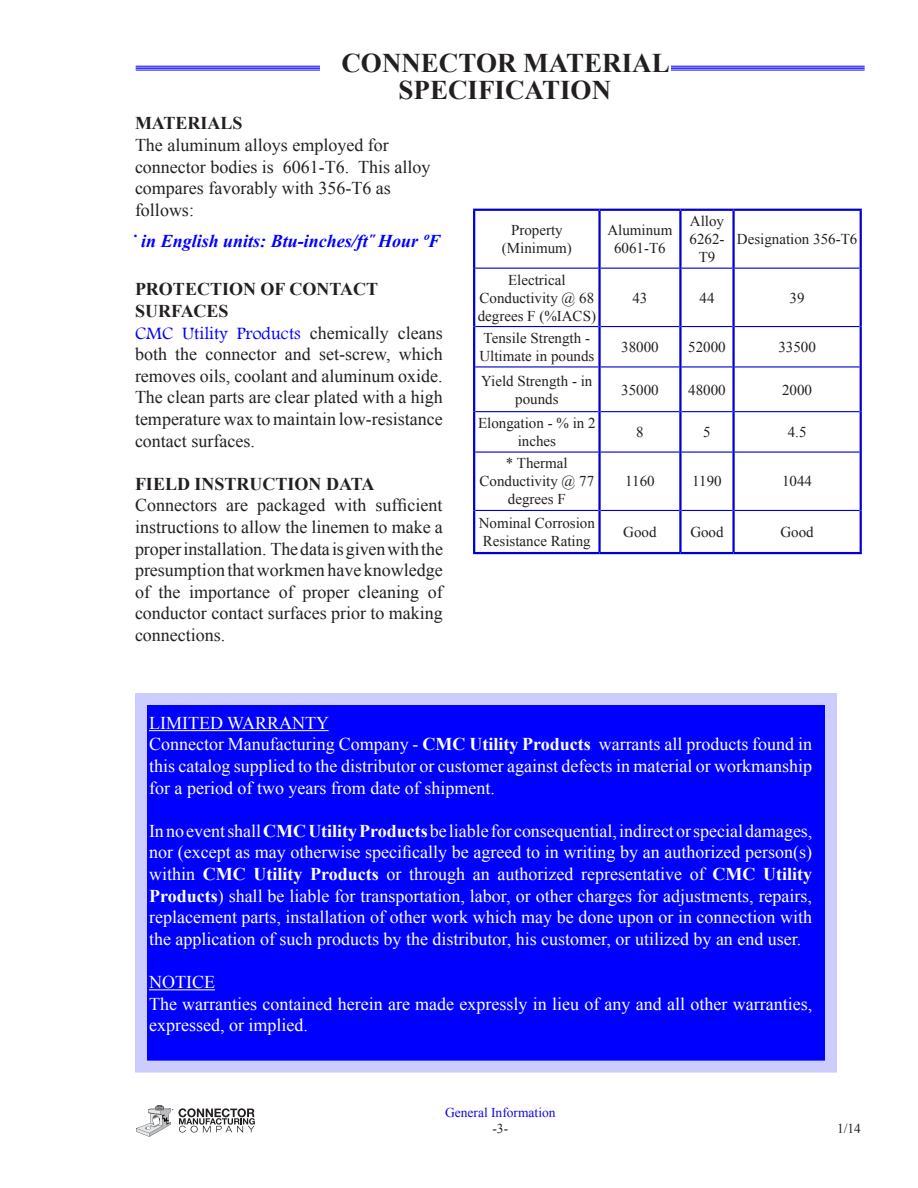
<style>
.page{position:relative;width:918px;height:1188px;background:#fff}
.page>*{position:absolute;margin:0;border:0;box-sizing:border-box;transform-origin:0 0}
.t1{font:700 27px "Times New Roman";color:#231f20}
.t2{font:18px/21.6px "Times New Roman";color:#fff;text-align:justify}
.Body_Text{font:18px/21.6px "Times New Roman";color:#231f20;text-align:justify}
.heading_3{font:700 18px/21.6px "Times New Roman";color:#231f20}
.t3{font:italic 700 18px "Times New Roman";color:#00f}
.t4{font:15px/18px "Times New Roman";color:#231f20;text-align:center}
.t5{font:13.5px "Times New Roman";color:#1609dd}
.t6{font:13.5px "Times New Roman";color:#231f20}
.s1{font-family:"Footlight MT Light";color:#0000f9}
.s2{font-weight:700}
</style>
<div class="page">
<hr style="left:136px;top:66px;width:729px;height:1px;background:#00f">
<hr style="left:136px;top:67px;width:729px;height:2px;background:#00f">
<hr style="left:136px;top:70px;width:729px;height:1px;background:#00f">
<svg style="left:179px;top:1108px;width:76px;height:25px"></svg>
<svg style="left:136px;top:1105px;width:37px;height:32px"></svg>
<hr style="left:473px;top:209px;width:127px;height:2px;background:#0000d4">
<hr style="left:600px;top:209px;width:80px;height:2px;background:#0000d4">
<hr style="left:680px;top:209px;width:54px;height:2px;background:#0000d4">
<hr style="left:734px;top:209px;width:128px;height:2px;background:#0000d4">
<hr style="left:475px;top:268px;width:123px;height:1px;background:#0000d4">
<hr style="left:601px;top:268px;width:78px;height:1px;background:#0000d4">
<hr style="left:682px;top:268px;width:50px;height:1px;background:#0000d4">
<hr style="left:735px;top:268px;width:125px;height:1px;background:#0000d4">
<hr style="left:475px;top:326px;width:123px;height:1px;background:#0000d4">
<hr style="left:601px;top:326px;width:78px;height:1px;background:#0000d4">
<hr style="left:682px;top:326px;width:50px;height:1px;background:#0000d4">
<hr style="left:735px;top:326px;width:125px;height:1px;background:#0000d4">
<hr style="left:475px;top:366px;width:123px;height:2px;background:#0000d4">
<hr style="left:601px;top:366px;width:78px;height:2px;background:#0000d4">
<hr style="left:682px;top:366px;width:50px;height:2px;background:#0000d4">
<hr style="left:735px;top:366px;width:125px;height:2px;background:#0000d4">
<hr style="left:475px;top:411px;width:123px;height:1px;background:#0000d4">
<hr style="left:601px;top:411px;width:78px;height:1px;background:#0000d4">
<hr style="left:682px;top:411px;width:50px;height:1px;background:#0000d4">
<hr style="left:735px;top:411px;width:125px;height:1px;background:#0000d4">
<hr style="left:475px;top:451px;width:123px;height:2px;background:#0000d4">
<hr style="left:601px;top:451px;width:78px;height:2px;background:#0000d4">
<hr style="left:682px;top:451px;width:50px;height:2px;background:#0000d4">
<hr style="left:735px;top:451px;width:125px;height:2px;background:#0000d4">
<hr style="left:475px;top:510px;width:123px;height:1px;background:#0000d4">
<hr style="left:601px;top:510px;width:78px;height:1px;background:#0000d4">
<hr style="left:682px;top:510px;width:50px;height:1px;background:#0000d4">
<hr style="left:735px;top:510px;width:125px;height:1px;background:#0000d4">
<hr style="left:473px;top:552px;width:127px;height:2px;background:#0000d4">
<hr style="left:600px;top:552px;width:80px;height:2px;background:#0000d4">
<hr style="left:680px;top:552px;width:54px;height:2px;background:#0000d4">
<hr style="left:734px;top:552px;width:128px;height:2px;background:#0000d4">
<hr style="left:473px;top:211px;width:2px;height:57px;background:#0000d4">
<hr style="left:473px;top:268px;width:2px;height:59px;background:#0000d4">
<hr style="left:473px;top:327px;width:2px;height:40px;background:#0000d4">
<hr style="left:473px;top:367px;width:2px;height:45px;background:#0000d4">
<hr style="left:473px;top:412px;width:2px;height:40px;background:#0000d4">
<hr style="left:473px;top:452px;width:2px;height:58px;background:#0000d4">
<hr style="left:473px;top:510px;width:2px;height:42px;background:#0000d4">
<hr style="left:598px;top:211px;width:3px;height:57px;background:#0000d4">
<hr style="left:679px;top:211px;width:3px;height:57px;background:#0000d4">
<hr style="left:732px;top:211px;width:3px;height:57px;background:#0000d4">
<hr style="left:860px;top:211px;width:2px;height:57px;background:#0000d4">
<hr style="left:598px;top:268px;width:3px;height:59px;background:#0000d4">
<hr style="left:679px;top:268px;width:3px;height:59px;background:#0000d4">
<hr style="left:732px;top:268px;width:3px;height:59px;background:#0000d4">
<hr style="left:860px;top:268px;width:2px;height:59px;background:#0000d4">
<hr style="left:598px;top:327px;width:3px;height:40px;background:#0000d4">
<hr style="left:679px;top:327px;width:3px;height:40px;background:#0000d4">
<hr style="left:732px;top:327px;width:3px;height:40px;background:#0000d4">
<hr style="left:860px;top:327px;width:2px;height:40px;background:#0000d4">
<hr style="left:598px;top:367px;width:3px;height:45px;background:#0000d4">
<hr style="left:679px;top:367px;width:3px;height:45px;background:#0000d4">
<hr style="left:732px;top:367px;width:3px;height:45px;background:#0000d4">
<hr style="left:860px;top:367px;width:2px;height:45px;background:#0000d4">
<hr style="left:598px;top:412px;width:3px;height:40px;background:#0000d4">
<hr style="left:679px;top:412px;width:3px;height:40px;background:#0000d4">
<hr style="left:732px;top:412px;width:3px;height:40px;background:#0000d4">
<hr style="left:860px;top:412px;width:2px;height:40px;background:#0000d4">
<hr style="left:598px;top:452px;width:3px;height:58px;background:#0000d4">
<hr style="left:679px;top:452px;width:3px;height:58px;background:#0000d4">
<hr style="left:732px;top:452px;width:3px;height:58px;background:#0000d4">
<hr style="left:860px;top:452px;width:2px;height:58px;background:#0000d4">
<hr style="left:598px;top:510px;width:3px;height:42px;background:#0000d4">
<hr style="left:679px;top:510px;width:3px;height:42px;background:#0000d4">
<hr style="left:732px;top:510px;width:3px;height:42px;background:#0000d4">
<hr style="left:860px;top:510px;width:2px;height:42px;background:#0000d4">
<div style="left:135px;top:693px;width:702px;height:380px;background:#00f;border:12px solid #ccf"></div>
<hr style="left:149px;top:730px;width:180px;height:1px;background:#fff">
<hr style="left:149px;top:989px;width:66px;height:1px;background:#fff">
<div style="left:320px;top:60px;width:351px;height:32px;background:#fff"></div>
<p class="t1" style="left:342px;top:44px;width:330px">CONNECTOR MATERIAL</p>
<p class="t1" style="left:399px;top:71px;width:214px">SPECIFICATION</p>
<p class="heading_3" style="left:135px;top:112px;width:109px">MATERIALS</p>
<p class="Body_Text" style="left:135px;top:134px;width:297px;text-align:left">The aluminum alloys employed for connector bodies is 6061-T6. This alloy compares favorably with 356-T6 as follows:</p>
<p class="t3" style="left:131px;top:228px;width:311px">˙ in English units: Btu-inches/ft˝ Hour ºF</p>
<p class="t4" style="left:502px;top:221px;width:72px">Property (Minimum)</p>
<p class="t4" style="left:607px;top:221px;width:67px">Aluminum<br>6061-T6</p>
<p class="t4" style="left:690px;top:212px;width:36px">Alloy<br>6262-<br>T9</p>
<p class="t4" style="left:737px;top:230px;width:122px">Designation 356-T6</p>
<p class="heading_3" style="left:135px;top:278px;width:245px">PROTECTION OF CONTACT<br>SURFACES</p>
<p class="Body_Text" style="left:135px;top:321px;width:309px"><span class="s1">CMC Utility Products</span> chemically cleans both the connector and set-screw, which removes oils, coolant and aluminum oxide.<br>The clean parts are clear plated with a high temperature wax to maintain low-resistance contact surfaces.</p>
<p class="heading_3" style="left:135px;top:472px;width:241px">FIELD INSTRUCTION DATA</p>
<p class="Body_Text" style="left:135px;top:494px;width:310px">Connectors are packaged with sufficient instructions to allow the linemen to make a proper installation. The data is given with the presumption that workmen have knowledge of the importance of proper cleaning of conductor contact surfaces prior to making connections.</p>
<p class="t4" style="left:478px;top:270px;width:120px">Electrical<br>Conductivity @ 68 degrees F (%IACS)</p>
<p class="t4" style="left:632px;top:288px;width:16px">43</p>
<p class="t4" style="left:700px;top:288px;width:16px">44</p>
<p class="t4" style="left:790px;top:288px;width:16px">39</p>
<p class="t4" style="left:479px;top:329px;width:117px;text-align:left">Tensile Strength -<br>Ultimate in pounds</p>
<p class="t4" style="left:621px;top:338px;width:39px">38000</p>
<p class="t4" style="left:688px;top:338px;width:39px">52000</p>
<p class="t4" style="left:778px;top:338px;width:39px">33500</p>
<p class="t4" style="left:481px;top:371px;width:113px">Yield Strength - in pounds</p>
<p class="t4" style="left:621px;top:380px;width:39px">35000</p>
<p class="t4" style="left:688px;top:380px;width:39px">48000</p>
<p class="t4" style="left:782px;top:380px;width:31px">2000</p>
<p class="t4" style="left:478px;top:414px;width:119px">Elongation - % in 2 inches</p>
<p class="t4" style="left:636px;top:423px;width:9px">8</p>
<p class="t4" style="left:703px;top:423px;width:9px">5</p>
<p class="t4" style="left:788px;top:423px;width:20px">4.5</p>
<p class="t4" style="left:480px;top:454px;width:116px">* Thermal<br>Conductivity @ 77 degrees F</p>
<p class="t4" style="left:625px;top:472px;width:31px">1160</p>
<p class="t4" style="left:692px;top:472px;width:31px">1190</p>
<p class="t4" style="left:782px;top:472px;width:31px">1044</p>
<p class="t4" style="left:479px;top:514px;width:118px;text-align:left">Nominal Corrosion<br>Resistance Rating</p>
<p class="t4" style="left:623px;top:523px;width:35px">Good</p>
<p class="t4" style="left:690px;top:523px;width:35px">Good</p>
<p class="t4" style="left:780px;top:523px;width:35px">Good</p>
<p class="t2" style="left:149px;top:712px;width:182px">LIMITED WARRANTY</p>
<p class="t2" style="left:149px;top:733px;width:665px">Connector Manufacturing Company - <span class="s2">CMC Utility Products</span> warrants all products found in this catalog supplied to the distributor or customer against defects in material or workmanship for a period of two years from date of shipment.</p>
<p class="t2" style="left:149px;top:820px;width:665px">In no event shall <span class="s2">CMC Utility Products</span> be liable for consequential, indirect or special damages, nor (except as may otherwise specifically be agreed to in writing by an authorized person(s) within <span class="s2">CMC Utility Products</span> or through an authorized representative of <span class="s2">CMC Utility Products</span>) shall be liable for transportation, labor, or other charges for adjustments, repairs, replacement parts, installation of other work which may be done upon or in connection with the application of such products by the distributor, his customer, or utilized by an end user.</p>
<p class="t2" style="left:149px;top:971px;width:67px">NOTICE</p>
<p class="t2" style="left:149px;top:992px;width:665px">The warranties contained herein are made expressly in lieu of any and all other warranties, expressed, or implied.</p>
<p class="t5" style="left:445px;top:1103px;width:112px">General Information</p>
<p class="t6" style="left:492px;top:1119px;width:17px">-3-</p>
<p class="t6" style="left:837px;top:1119px;width:26px">1/14</p>
<p class="t4" style="left:837px;top:1117px;width:28px">2/15</p>
</div>
